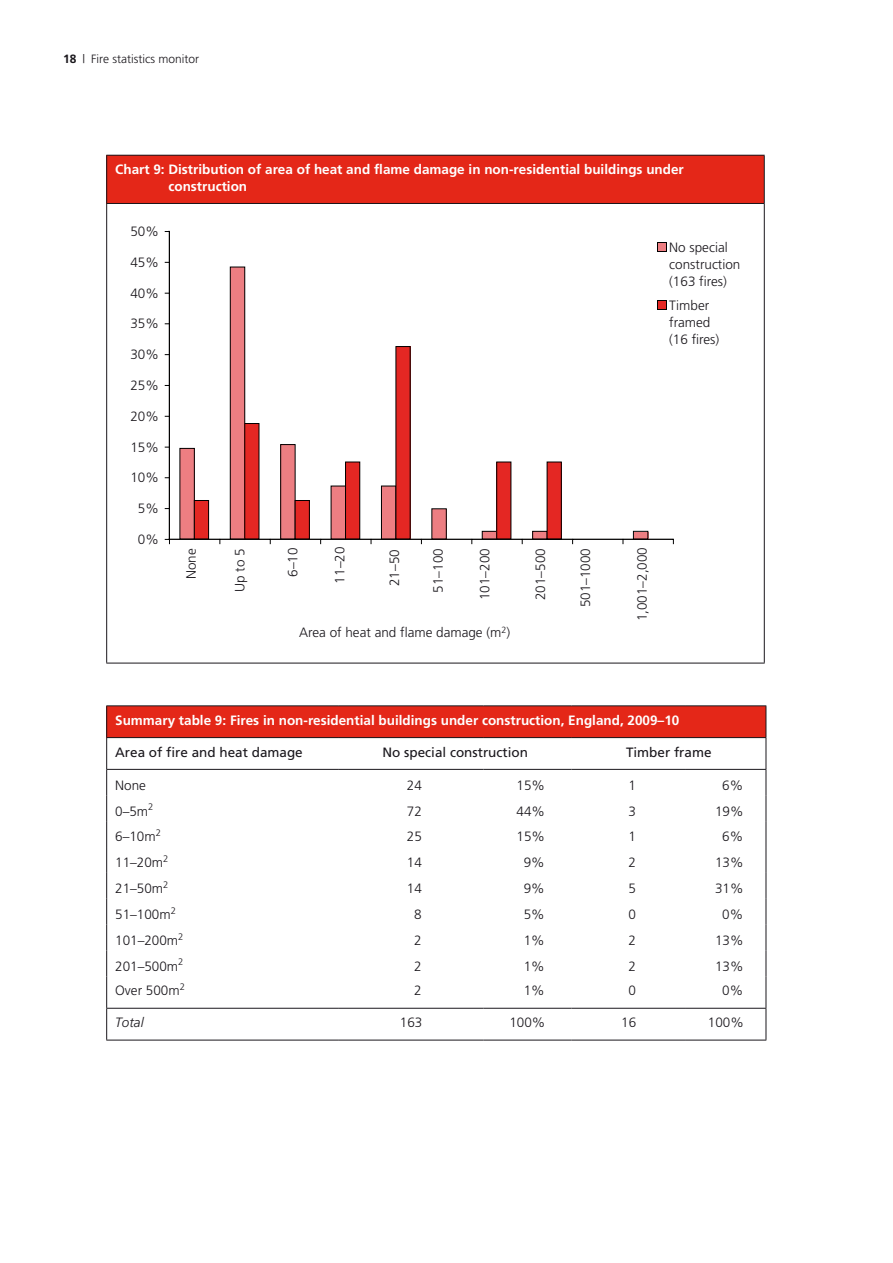
<style>
.page{position:relative;width:893px;height:1263px;background:#fff}
.page>*{position:absolute;margin:0;border:0;box-sizing:border-box;transform-origin:0 0}
.TABLE_TEXT{font:300 13.5px/16.8px "Frutiger";color:#1a171c}
.TABLE_HEAD{font:700 13.5px/16.5px "Frutiger";color:#fff}
.TABLE_TEXT-2{font:13.5px "Frutiger";color:#1a171c}
.TABLE_TEXT-3{font:italic 300 13.5px "Frutiger";color:#1a171c}
.t1{font:300 12px "Frutiger";color:#1a171c}
.s1{font-weight:700}
</style>
<div class="page">
<div style="left:107px;top:155px;width:657px;height:48px;background:#e42718"></div>
<hr style="left:106px;top:155px;width:659px;height:1px;background:#1a171c">
<hr style="left:106px;top:156px;width:1px;height:47px;background:#1a171c">
<hr style="left:764px;top:156px;width:1px;height:47px;background:#1a171c">
<hr style="left:106px;top:203px;width:659px;height:1px;background:#1a171c">
<hr style="left:106px;top:204px;width:1px;height:459px;background:#1a171c">
<hr style="left:764px;top:204px;width:1px;height:459px;background:#1a171c">
<hr style="left:106px;top:663px;width:659px;height:1px;background:#1a171c">
<svg style="left:164px;top:231px;width:510px;height:313px"></svg>
<svg style="left:657px;top:243px;width:10px;height:10px"></svg>
<svg style="left:657px;top:301px;width:10px;height:10px"></svg>
<div style="left:107px;top:706px;width:659px;height:32px;background:#e42718"></div>
<hr style="left:106px;top:705px;width:233px;height:1px;background:#1a171c">
<hr style="left:106px;top:706px;width:1px;height:31px;background:#1a171c">
<hr style="left:339px;top:705px;width:144px;height:1px;background:#1a171c">
<hr style="left:483px;top:705px;width:89px;height:1px;background:#1a171c">
<hr style="left:572px;top:705px;width:114px;height:1px;background:#1a171c">
<hr style="left:686px;top:705px;width:80px;height:1px;background:#1a171c">
<hr style="left:766px;top:706px;width:1px;height:31px;background:#1a171c">
<svg style="left:106px;top:770px;width:1px;height:206px"></svg>
<svg style="left:766px;top:770px;width:1px;height:206px"></svg>
<hr style="left:106px;top:1008px;width:1px;height:32px;background:#1a171c">
<hr style="left:766px;top:1008px;width:1px;height:32px;background:#1a171c">
<hr style="left:106px;top:1040px;width:233px;height:1px;background:#1a171c">
<hr style="left:339px;top:1040px;width:144px;height:1px;background:#1a171c">
<hr style="left:483px;top:1040px;width:89px;height:1px;background:#1a171c">
<hr style="left:572px;top:1040px;width:114px;height:1px;background:#1a171c">
<hr style="left:686px;top:1040px;width:80px;height:1px;background:#1a171c">
<hr style="left:106px;top:737px;width:233px;height:1px;background:#1a171c">
<hr style="left:106px;top:738px;width:1px;height:31px;background:#1a171c">
<hr style="left:339px;top:737px;width:144px;height:1px;background:#1a171c">
<hr style="left:483px;top:737px;width:89px;height:1px;background:#1a171c">
<hr style="left:572px;top:737px;width:114px;height:1px;background:#1a171c">
<hr style="left:686px;top:737px;width:80px;height:1px;background:#1a171c">
<hr style="left:766px;top:738px;width:1px;height:31px;background:#1a171c">
<hr style="left:106px;top:769px;width:233px;height:1px;background:#1a171c">
<hr style="left:339px;top:769px;width:144px;height:1px;background:#1a171c">
<hr style="left:483px;top:769px;width:89px;height:1px;background:#1a171c">
<hr style="left:572px;top:769px;width:114px;height:1px;background:#1a171c">
<hr style="left:686px;top:769px;width:80px;height:1px;background:#1a171c">
<hr style="left:106px;top:976px;width:1px;height:32px;background:#1a171c">
<hr style="left:766px;top:976px;width:1px;height:32px;background:#1a171c">
<hr style="left:106px;top:1008px;width:233px;height:1px;background:#1a171c">
<hr style="left:339px;top:1008px;width:144px;height:1px;background:#1a171c">
<hr style="left:483px;top:1008px;width:89px;height:1px;background:#1a171c">
<hr style="left:572px;top:1008px;width:114px;height:1px;background:#1a171c">
<hr style="left:686px;top:1008px;width:80px;height:1px;background:#1a171c">
<p class="t1" style="left:63px;top:52px;width:137px"><span class="s1">18</span> | Fire statistics monitor</p>
<p class="TABLE_HEAD" style="left:168px;top:161px;width:517px;text-indent:-53px">Chart 9: Distribution of area of heat and flame damage in non-residential buildings under construction</p>
<p class="TABLE_TEXT" style="left:130px;top:223px;width:30px">50%</p>
<p class="TABLE_TEXT" style="left:130px;top:254px;width:30px">45%</p>
<p class="TABLE_TEXT" style="left:130px;top:285px;width:30px">40%</p>
<p class="TABLE_TEXT" style="left:130px;top:315px;width:30px">35%</p>
<p class="TABLE_TEXT" style="left:130px;top:346px;width:30px">30%</p>
<p class="TABLE_TEXT" style="left:130px;top:377px;width:30px">25%</p>
<p class="TABLE_TEXT" style="left:130px;top:408px;width:30px">20%</p>
<p class="TABLE_TEXT" style="left:130px;top:439px;width:30px">15%</p>
<p class="TABLE_TEXT" style="left:130px;top:469px;width:30px">10%</p>
<p class="TABLE_TEXT" style="left:138px;top:500px;width:23px">5%</p>
<p class="TABLE_TEXT" style="left:138px;top:531px;width:23px">0%</p>
<p class="TABLE_TEXT" style="left:669px;top:239px;width:73px">No special construction (163 fires)</p>
<p class="TABLE_TEXT" style="left:669px;top:297px;width:52px">Timber framed (16 fires)</p>
<p class="TABLE_TEXT" style="left:183px;top:579px;width:32px;rotate:-90deg">None</p>
<p class="TABLE_TEXT" style="left:231px;top:592px;width:45px;rotate:-90deg">Up to 5</p>
<p class="TABLE_TEXT" style="left:284px;top:577px;width:31px;rotate:-90deg">6–10</p>
<p class="TABLE_TEXT" style="left:331px;top:583px;width:38px;rotate:-90deg">11–20</p>
<p class="TABLE_TEXT" style="left:386px;top:586px;width:38px;rotate:-90deg">21–50</p>
<p class="TABLE_TEXT" style="left:430px;top:593px;width:46px;rotate:-90deg">51–100</p>
<p class="TABLE_TEXT" style="left:476px;top:600px;width:53px;rotate:-90deg">101–200</p>
<p class="TABLE_TEXT" style="left:532px;top:600px;width:53px;rotate:-90deg">201–500</p>
<p class="TABLE_TEXT" style="left:577px;top:607px;width:61px;rotate:-90deg">501–1000</p>
<p class="TABLE_TEXT" style="left:634px;top:621px;width:76px;rotate:-90deg">1,001–2,000</p>
<p class="TABLE_TEXT" style="left:299px;top:624px;width:213px">Area of heat and flame damage (m<sup>2</sup>)</p>
<p class="TABLE_HEAD" style="left:115px;top:712px;width:566px">Summary table 9: Fires in non-residential buildings under construction, England, 2009–10</p>
<p class="TABLE_TEXT-2" style="left:115px;top:744px;width:189px">Area of fire and heat damage</p>
<p class="TABLE_TEXT-2" style="left:382px;top:744px;width:147px">No special construction</p>
<p class="TABLE_TEXT-2" style="left:626px;top:744px;width:87px">Timber frame</p>
<p class="TABLE_TEXT" style="left:115px;top:777px;width:32px">None</p>
<p class="TABLE_TEXT" style="left:407px;top:777px;width:17px">24</p>
<p class="TABLE_TEXT" style="left:517px;top:777px;width:30px">15%</p>
<p class="TABLE_TEXT" style="left:628px;top:777px;width:9px">1</p>
<p class="TABLE_TEXT" style="left:722px;top:777px;width:23px">6%</p>
<p class="TABLE_TEXT" style="left:115px;top:802px;width:40px">0–5m<sup>2</sup></p>
<p class="TABLE_TEXT" style="left:407px;top:802px;width:17px">72</p>
<p class="TABLE_TEXT" style="left:517px;top:802px;width:30px">44%</p>
<p class="TABLE_TEXT" style="left:628px;top:802px;width:9px">3</p>
<p class="TABLE_TEXT" style="left:715px;top:802px;width:30px">19%</p>
<p class="TABLE_TEXT" style="left:115px;top:828px;width:47px">6–10m<sup>2</sup></p>
<p class="TABLE_TEXT" style="left:407px;top:828px;width:17px">25</p>
<p class="TABLE_TEXT" style="left:517px;top:828px;width:30px">15%</p>
<p class="TABLE_TEXT" style="left:628px;top:828px;width:9px">1</p>
<p class="TABLE_TEXT" style="left:722px;top:828px;width:23px">6%</p>
<p class="TABLE_TEXT" style="left:115px;top:854px;width:55px">11–20m<sup>2</sup></p>
<p class="TABLE_TEXT" style="left:407px;top:854px;width:17px">14</p>
<p class="TABLE_TEXT" style="left:524px;top:854px;width:23px">9%</p>
<p class="TABLE_TEXT" style="left:628px;top:854px;width:9px">2</p>
<p class="TABLE_TEXT" style="left:715px;top:854px;width:30px">13%</p>
<p class="TABLE_TEXT" style="left:115px;top:880px;width:55px">21–50m<sup>2</sup></p>
<p class="TABLE_TEXT" style="left:407px;top:880px;width:17px">14</p>
<p class="TABLE_TEXT" style="left:524px;top:880px;width:23px">9%</p>
<p class="TABLE_TEXT" style="left:628px;top:880px;width:9px">5</p>
<p class="TABLE_TEXT" style="left:715px;top:880px;width:30px">31%</p>
<p class="TABLE_TEXT" style="left:115px;top:906px;width:62px">51–100m<sup>2</sup></p>
<p class="TABLE_TEXT" style="left:414px;top:906px;width:9px">8</p>
<p class="TABLE_TEXT" style="left:524px;top:906px;width:23px">5%</p>
<p class="TABLE_TEXT" style="left:628px;top:906px;width:9px">0</p>
<p class="TABLE_TEXT" style="left:722px;top:906px;width:23px">0%</p>
<p class="TABLE_TEXT" style="left:115px;top:932px;width:70px">101–200m<sup>2</sup></p>
<p class="TABLE_TEXT" style="left:414px;top:932px;width:9px">2</p>
<p class="TABLE_TEXT" style="left:524px;top:932px;width:23px">1%</p>
<p class="TABLE_TEXT" style="left:628px;top:932px;width:9px">2</p>
<p class="TABLE_TEXT" style="left:715px;top:932px;width:30px">13%</p>
<p class="TABLE_TEXT" style="left:115px;top:958px;width:70px">201–500m<sup>2</sup></p>
<p class="TABLE_TEXT" style="left:414px;top:958px;width:9px">2</p>
<p class="TABLE_TEXT" style="left:524px;top:958px;width:23px">1%</p>
<p class="TABLE_TEXT" style="left:628px;top:958px;width:9px">2</p>
<p class="TABLE_TEXT" style="left:715px;top:958px;width:30px">13%</p>
<p class="TABLE_TEXT" style="left:115px;top:982px;width:71px">Over 500m<sup>2</sup></p>
<p class="TABLE_TEXT" style="left:414px;top:982px;width:9px">2</p>
<p class="TABLE_TEXT" style="left:524px;top:982px;width:23px">1%</p>
<p class="TABLE_TEXT" style="left:628px;top:982px;width:9px">0</p>
<p class="TABLE_TEXT" style="left:722px;top:982px;width:23px">0%</p>
<p class="TABLE_TEXT-3" style="left:115px;top:1015px;width:30px">Total</p>
<p class="TABLE_TEXT" style="left:400px;top:1014px;width:24px">163</p>
<p class="TABLE_TEXT" style="left:509px;top:1014px;width:38px">100%</p>
<p class="TABLE_TEXT" style="left:621px;top:1014px;width:17px">16</p>
<p class="TABLE_TEXT" style="left:708px;top:1014px;width:38px">100%</p>
</div>
